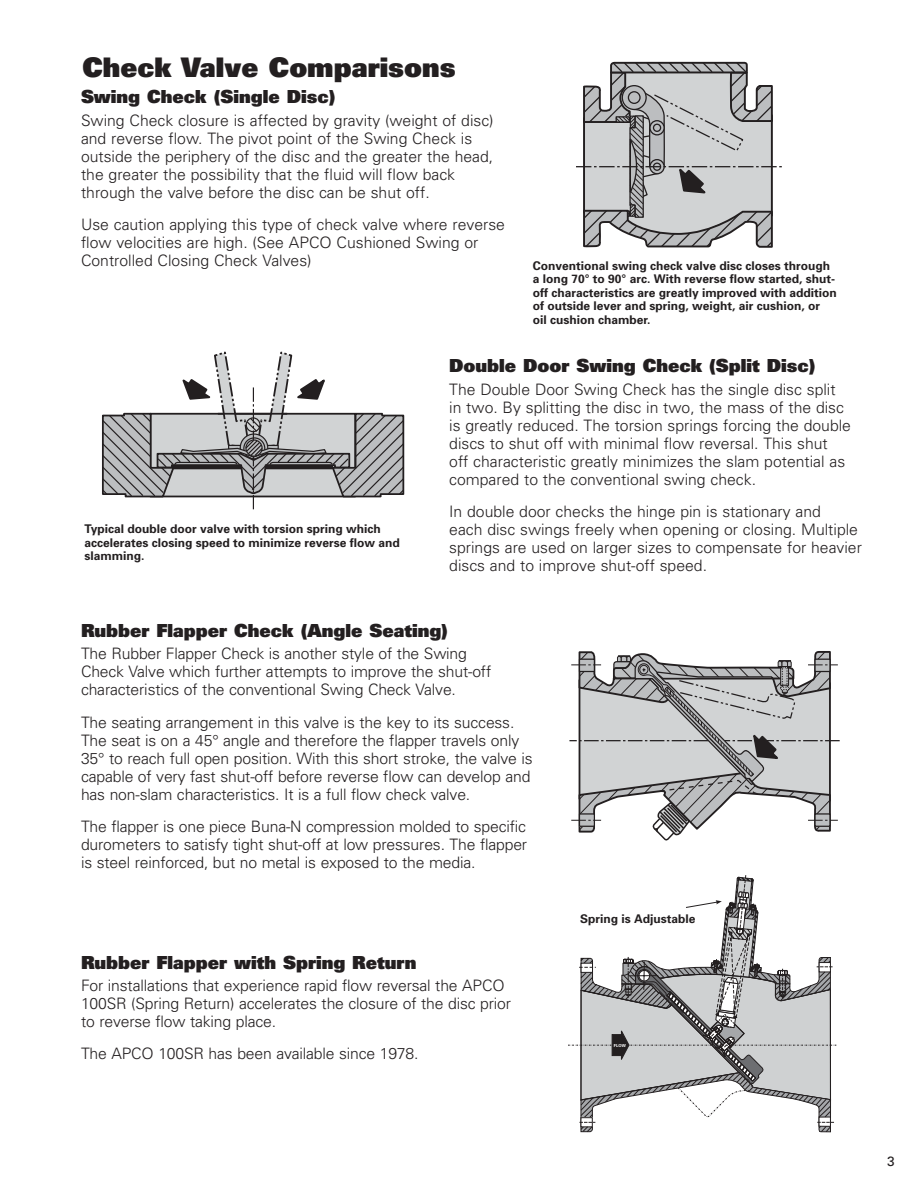
<style>
.page{position:relative;width:918px;height:1188px;background:#fff}
.page>*{position:absolute;margin:0;border:0;box-sizing:border-box;transform-origin:0 0}
.t1{font:900 27px "Univers";color:#231f20}
.t2{font:900 18px "Univers";color:#231f20}
.t3{font:300 15.75px/18px "Univers";color:#231f20}
.t4{font:13.5px "Univers";color:#231f20}
.t5{font:700 12px/13.5px "Univers";color:#231f20}
.t6{font:700 4.2px "Univers";color:#fff}
</style>
<div class="page">
<svg style="left:102px;top:351px;width:303px;height:158px"></svg>
<svg style="left:576px;top:61px;width:206px;height:187px"></svg>
<svg style="left:569px;top:651px;width:271px;height:190px"></svg>
<svg style="left:568px;top:875px;width:269px;height:257px"></svg>
<h1 class="t1" style="left:82px;top:50px;width:375px">Check Valve Comparisons</h1>
<p class="t2" style="left:81px;top:85px;width:256px">Swing Check (Single Disc)</p>
<p class="t3" style="left:81px;top:111px;width:414px">Swing Check closure is affected by gravity (weight of disc) and reverse flow. The pivot point of the Swing Check is outside the periphery of the disc and the greater the head, the greater the possibility that the fluid will flow back through the valve before the disc can be shut off.</p>
<p class="t3" style="left:81px;top:215px;width:426px">Use caution applying this type of check valve where reverse flow velocities are high. (See APCO Cushioned Swing or<br>Controlled Closing Check Valves)</p>
<p class="t5" style="left:533px;top:259px;width:306px">Conventional swing check valve disc closes through a long 70° to 90° arc. With reverse flow started, shut&shy;off characteristics are greatly improved with addition of outside lever and spring, weight, air cushion, or oil cushion chamber.</p>
<p class="t2" style="left:449px;top:354px;width:368px">Double Door Swing Check (Split Disc)</p>
<p class="t3" style="left:449px;top:380px;width:403px">The Double Door Swing Check has the single disc split in two. By splitting the disc in two, the mass of the disc is greatly reduced. The torsion springs forcing the double discs to shut off with minimal flow reversal. This shut<br>off characteristic greatly minimizes the slam potential as compared to the conventional swing check.</p>
<p class="t3" style="left:449px;top:502px;width:414px">In double door checks the hinge pin is stationary and<br>each disc swings freely when opening or closing. Multiple springs are used on larger sizes to compensate for heavier discs and to improve shut-off speed.</p>
<p class="t5" style="left:84px;top:522px;width:317px">Typical double door valve with torsion spring which accelerates closing speed to minimize reverse flow and slamming.</p>
<p class="t2" style="left:81px;top:618px;width:369px">Rubber Flapper Check (Angle Seating)</p>
<p class="t3" style="left:81px;top:645px;width:412px">The Rubber Flapper Check is another style of the Swing<br>Check Valve which further attempts to improve the shut-off characteristics of the conventional Swing Check Valve.</p>
<p class="t3" style="left:81px;top:713px;width:453px">The seating arrangement in this valve is the key to its success.<br>The seat is on a 45° angle and therefore the flapper travels only 35° to reach full open position. With this short stroke, the valve is capable of very fast shut-off before reverse flow can develop and has non-slam characteristics. It is a full flow check valve.</p>
<p class="t3" style="left:81px;top:817px;width:448px;text-align:justify">The flapper is one piece Buna-N compression molded to specific durometers to satisfy tight shut-off at low pressures. The flapper is steel reinforced, but no metal is exposed to the media.</p>
<p class="t2" style="left:81px;top:950px;width:337px">Rubber Flapper with Spring Return</p>
<p class="t3" style="left:81px;top:977px;width:432px">For installations that experience rapid flow reversal the APCO<br>100SR (Spring Return) accelerates the closure of the disc prior to reverse flow taking place.</p>
<p class="t3" style="left:81px;top:1045px;width:339px">The APCO 100SR has been available since 1978.</p>
<p class="t5" style="left:580px;top:912px;width:117px">Spring is Adjustable</p>
<p class="t6" style="left:614px;top:1043px;width:13px">FLOW</p>
<p class="t4" style="left:887px;top:1153px;width:9px">3</p>
</div>
